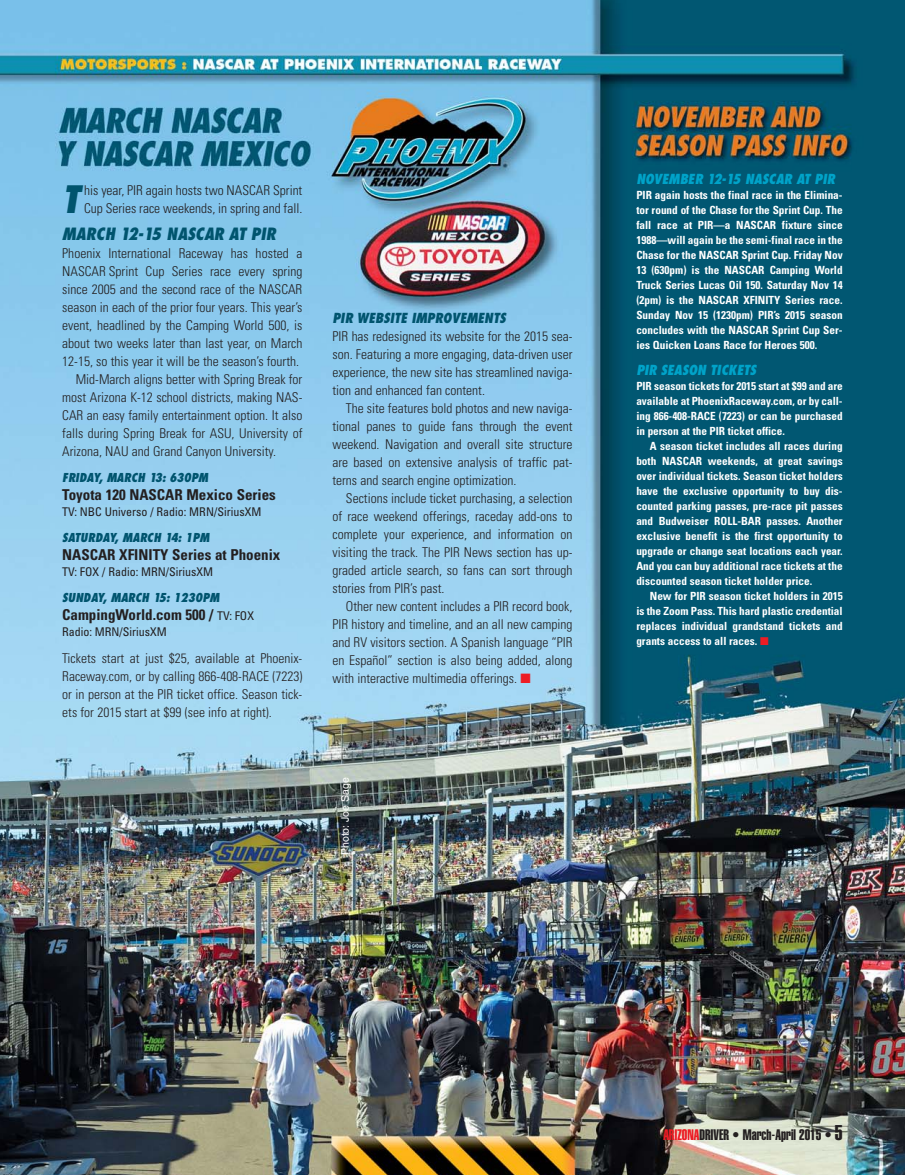
<style>
.page{position:relative;width:905px;height:1175px;background:#fff}
.page>*{position:absolute;margin:0;border:0;box-sizing:border-box;transform-origin:0 0}
.t1{font:italic 800 condensed 36.75px "Futura";color:#00546e}
.t2{font:italic 800 condensed 16.5px "Futura";color:#00546e}
.t3{font:700 condensed 15px "Univers";color:#231f20}
.t4{font:15px "Helvetica Extra Compressed";color:#231f20}
.t5{font:300 condensed 13.5px/18px "Univers";color:#231f20;text-align:justify}
.t6{font:italic 800 condensed 13.5px "Futura";color:#00a3c9}
.t7{font:italic 800 condensed 13.5px "Futura";color:#00546e}
.t8{font:condensed 12px "Univers";color:#231f20}
.t9{font:italic 800 condensed 12px "Futura";color:#00546e}
.t10{font:700 condensed 11.25px/15px "Univers";color:#fff;text-align:justify}
.t11{font:10.5px "Helvetica";color:#fff}
.s1{font-weight:400;font-size:12px}
.s2{color:#ed1c24}
.s3{font-size:21px}
</style>
<div class="page">
<img style="left:0;top:0;width:904px;height:1174px">
<h1 class="t1" style="left:62px;top:184px;width:25px">T</h1>
<p class="t5" style="left:84px;top:183px;width:220px">his year, PIR again hosts two NASCAR Sprint<br>Cup Ser ies race weekends, in spring and fall.</p>
<p class="t2" style="left:62px;top:227px;width:218px">MARCH 12-15 NASCAR AT PIR</p>
<p class="t5" style="left:62px;top:246px;width:241px">Phoenix International Raceway has hosted a</p>
<p class="t5" style="left:62px;top:264px;width:241px">NASCAR Sprint Cup Series race every spring</p>
<p class="t5" style="left:62px;top:282px;width:241px">since 2005 and the second race of the NASCAR</p>
<p class="t5" style="left:62px;top:300px;width:241px">season in each of the prior four years. This year’s</p>
<p class="t5" style="left:62px;top:318px;width:241px">event, headlined by the Camping World 500, is</p>
<p class="t5" style="left:62px;top:336px;width:241px">about two weeks later than last year, on March</p>
<p class="t5" style="left:62px;top:354px;width:238px">12-15, so this year it will be the season’s fourth.</p>
<p class="t5" style="left:76px;top:372px;width:228px">Mid-March aligns better with Spring Break for</p>
<p class="t5" style="left:62px;top:390px;width:242px">most Arizona K-12 school districts, making NAS -</p>
<p class="t5" style="left:62px;top:408px;width:242px">CAR an easy family entertainment option. It also</p>
<p class="t5" style="left:62px;top:426px;width:242px">falls during Spring Break for ASU, University of</p>
<p class="t5" style="left:62px;top:444px;width:215px">Arizona, NAU and Grand Canyon University.</p>
<p class="t9" style="left:62px;top:472px;width:149px">FRIDAY, MARCH 13: 630PM</p>
<p class="t3" style="left:62px;top:489px;width:215px">Toyota 120 NASCAR Mexico Series</p>
<p class="t8" style="left:62px;top:507px;width:200px">TV: NBC Universo / Radio: MRN/SiriusXM</p>
<p class="t9" style="left:62px;top:532px;width:150px">SATURDAY, MARCH 14: 1PM</p>
<p class="t3" style="left:62px;top:549px;width:219px">NASCAR XFINITY Series at Phoenix</p>
<p class="t8" style="left:62px;top:567px;width:152px">TV: FOX / Radio: MRN/SiriusXM</p>
<p class="t9" style="left:62px;top:592px;width:160px">SUNDAY, MARCH 15: 1230PM</p>
<p class="t3" style="left:62px;top:609px;width:193px">CampingWorld.com 500 / <span class="s1">TV: FOX</span></p>
<p class="t8" style="left:62px;top:627px;width:106px">Radio: MRN/SiriusXM</p>
<p class="t5" style="left:62px;top:651px;width:241px">Tickets start at just $25, available at Phoenix - Race way.com, or by calling 866-408-RACE (7223) or in per son at the PIR ticket office. Season tick&shy;ets for 2015 start at $99 (see info at right).</p>
<p class="t7" style="left:332px;top:312px;width:177px">PIR WEBSITE IMPROVEMENTS</p>
<p class="t5" style="left:332px;top:328px;width:242px">PIR has redesigned its website for the 2015 sea&shy;son. Featuring a more engaging, data-driven user experience, the new site has streamlined naviga&shy;tion and enhanced fan content.</p>
<p class="t5" style="left:332px;top:400px;width:242px;text-indent:14px">The site features bold photos and new naviga&shy;tional panes to guide fans through the event weekend. Navigation and overall site structure are based on extensive analysis of traffic pat&shy;terns and search engine optimization.</p>
<p class="t5" style="left:332px;top:490px;width:241px;text-indent:14px">Sections include ticket purchasing, a selection of race weekend offerings, raceday add-ons to complete your experience, and information on vis iting the track. The PIR News section has up - graded article search, so fans can sort through stories from PIR’s past.</p>
<p class="t5" style="left:332px;top:598px;width:242px;text-indent:14px">Other new content includes a PIR record book, PIR history and timeline, and an all new camping and RV visitors section. A Spanish language “PIR en Español” section is also being added, along with interactive multimedia offerings. <span class="s2">■</span></p>
<p class="t11" style="left:341px;top:855px;width:79px;rotate:-90deg">Photo: Joe Sage</p>
<p class="t6" style="left:636px;top:173px;width:202px">NOVEMBER 12-15 NASCAR AT PIR</p>
<p class="t10" style="left:636px;top:189px;width:208px">PIR again hosts the final race in the Elim i na - tor round of the Chase for the Sprint Cup. The fall race at PIR—a NASCAR fixture since 1988—will again be the semi-final race in the Chase for the NASCAR Sprint Cup. Fri day Nov 13 (630pm) is the NASCAR Camp ing World Truck Series Lucas Oil 150. Sat ur day Nov 14 (2pm) is the NASCAR XFINITY Series race.<br>Sunday Nov 15 (1230pm) PIR’s 2015 season concludes with the NASCAR Sprint Cup Ser - ies Quicken Loans Race for Heroes 500.</p>
<p class="t6" style="left:636px;top:364px;width:124px">PIR SEASON TICKETS</p>
<p class="t10" style="left:636px;top:379px;width:208px">PIR season tickets for 2015 start at $99 and are available at Phoenix Race way.com, or by call&shy;ing 866-408-RACE (7223) or can be purchased in per son at the PIR ticket office.</p>
<p class="t10" style="left:636px;top:439px;width:208px;text-indent:14px">A season ticket includes all races during both NAS CAR week ends, at great savings over individual tickets. Sea son ticket holders have the exclusive opportunity to buy dis&shy;counted parking passes, pre-race pit passes and Bud wei ser ROLL-BAR passes. Another ex clu sive benefit is the first opportunity to upgrade or change seat locations each year.<br>And you can buy additional race tickets at the discounted season ticket holder price.</p>
<p class="t10" style="left:636px;top:589px;width:208px;text-indent:14px">New for PIR season ticket holders in 2015 is the Zoom Pass. This hard plastic credential replaces individual grandstand tickets and grants access to all races. <span class="s2">■</span></p>
<p class="t4" style="left:663px;top:1129px;width:181px"><span class="s2">ARIZONA</span>DRIVER • March-April 2015 • <span class="s3">5</span></p>
</div>
